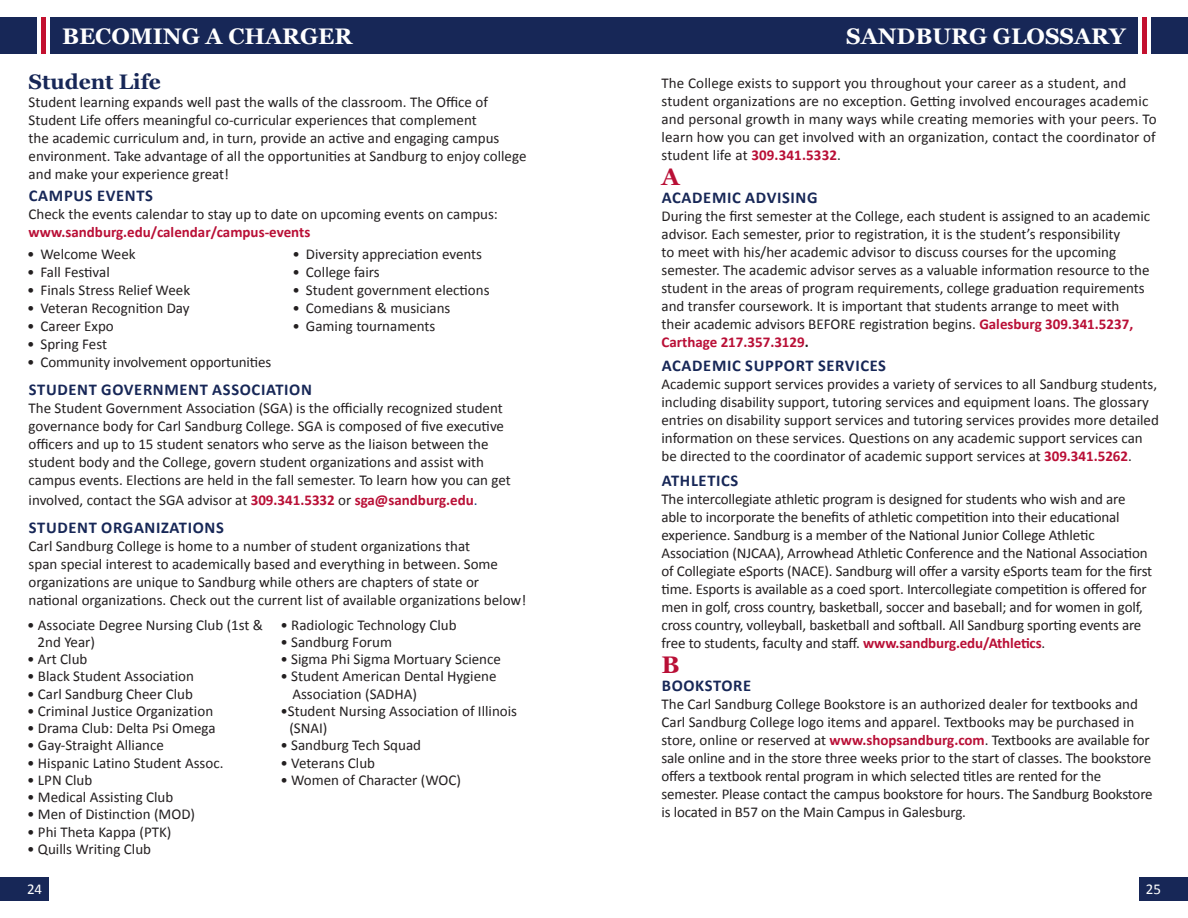
<style>
.page{position:relative;width:1188px;height:918px;background:#fff}
.page>*{position:absolute;margin:0;border:0;box-sizing:border-box;transform-origin:0 0}
.t1{font:700 24px "Georgia";color:#b90f36}
.t2{font:700 22.5px "Georgia";color:#fff}
.t3{font:700 21px "Georgia";color:#172757}
.t4{font:700 16.5px "Calibri";letter-spacing:.04em;color:#172757}
.t5{font:15px/18px "Calibri";color:#231f20}
.t6{font:700 15px "Calibri";color:#b90f36}
.t7{font:15px "Calibri";color:#fff}
.s1{font-weight:700;color:#b90f36}
.s2{color:#113880}
.s3{font-weight:700}
</style>
<div class="page">
<div style="left:580px;top:17px;width:558px;height:37px;background:#172757"></div>
<div style="left:0;top:17px;width:37px;height:37px;background:#172757"></div>
<div style="left:41px;top:17px;width:5px;height:37px;background:#c3102f"></div>
<div style="left:50px;top:17px;width:544px;height:37px;background:#172757"></div>
<div style="left:1151px;top:17px;width:37px;height:37px;background:#172757"></div>
<div style="left:1142px;top:17px;width:5px;height:37px;background:#c3102f"></div>
<div style="left:1139px;top:878px;width:49px;height:23px;background:#172757"></div>
<div style="left:0;top:878px;width:49px;height:23px;background:#172757"></div>
<h2 class="t2" style="left:62px;top:19px;width:292px">BECOMING A CHARGER</h2>
<h2 class="t2" style="left:846px;top:19px;width:281px">SANDBURG GLOSSARY</h2>
<h3 class="t3" style="left:29px;top:66px;width:134px">Student Life</h3>
<p class="t5" style="left:29px;top:93px;width:499px">Student learning expands well past the walls of the classroom. The Office of Student Life offers meaningful co-curricular experiences that complement<br>the academic curriculum and, in turn, provide an active and engaging campus environment. Take advantage of all the opportunities at Sandburg to enjoy college and make your experience great!</p>
<p class="t4" style="left:29px;top:184px;width:125px">CAMPUS EVENTS</p>
<p class="t5" style="left:29px;top:205px;width:471px">Check the events calendar to stay up to date on upcoming events on campus:</p>
<p class="t6" style="left:29px;top:221px;width:283px">www.sandburg.edu/calendar/campus-events</p>
<p class="t5" style="left:27px;top:245px;width:110px">• Welcome Week</p>
<p class="t5" style="left:27px;top:263px;width:84px">• Fall Festival</p>
<p class="t5" style="left:27px;top:281px;width:165px">• Finals Stress Relief Week</p>
<p class="t5" style="left:27px;top:299px;width:164px">• Veteran Recognition Day</p>
<p class="t5" style="left:27px;top:317px;width:88px">• Career Expo</p>
<p class="t5" style="left:27px;top:335px;width:82px">• Spring Fest</p>
<p class="t5" style="left:27px;top:353px;width:246px">• Community involvement opportunities</p>
<p class="t5" style="left:292px;top:245px;width:191px">• Diversity appreciation events</p>
<p class="t5" style="left:292px;top:263px;width:89px">• College fairs</p>
<p class="t5" style="left:292px;top:281px;width:199px">• Student government elections</p>
<p class="t5" style="left:292px;top:299px;width:159px">• Comedians &amp; musicians</p>
<p class="t5" style="left:292px;top:317px;width:144px">• Gaming tournaments</p>
<p class="t4" style="left:29px;top:378px;width:284px">STUDENT GOVERNMENT ASSOCIATION</p>
<p class="t5" style="left:29px;top:399px;width:484px">The Student Government Association (SGA) is the officially recognized student governance body for Carl Sandburg College. SGA is composed of five executive officers and up to 15 student senators who serve as the liaison between the student body and the College, govern student organizations and assist with campus events. Elections are held in the fall semester. To learn how you can get</p>
<p class="t5" style="left:29px;top:490px;width:451px">involved, contact the SGA advisor at <span class="s1">309.341.5332</span> or <span class="s1">sga@sandburg.edu</span><span class="s2">.</span></p>
<p class="t4" style="left:29px;top:516px;width:197px">STUDENT ORGANIZATIONS</p>
<p class="t5" style="left:29px;top:537px;width:499px">Carl Sandburg College is home to a number of student organizations that<br>span special interest to academically based and everything in between. Some organizations are unique to Sandburg while others are chapters of state or national organizations. Check out the current list of available organizations below!</p>
<p class="t5" style="left:38px;top:616px;width:227px;line-height:17.2px;text-indent:-10px">• Associate Degree Nursing Club (1st &amp;<br>2nd Year)</p>
<p class="t5" style="left:27px;top:650px;width:62px">• Art Club</p>
<p class="t5" style="left:27px;top:667px;width:168px">• Black Student Association</p>
<p class="t5" style="left:27px;top:684px;width:167px">• Carl Sandburg Cheer Club</p>
<p class="t5" style="left:27px;top:701px;width:188px">• Criminal Justice Organization</p>
<p class="t5" style="left:27px;top:719px;width:190px">• Drama Club: Delta Psi Omega</p>
<p class="t5" style="left:27px;top:736px;width:138px">• Gay-Straight Alliance</p>
<p class="t5" style="left:27px;top:753px;width:198px">• Hispanic Latino Student Assoc.</p>
<p class="t5" style="left:27px;top:770px;width:67px">• LPN Club</p>
<p class="t5" style="left:27px;top:788px;width:148px">• Medical Assisting Club</p>
<p class="t5" style="left:27px;top:805px;width:170px">• Men of Distinction (MOD)</p>
<p class="t5" style="left:27px;top:822px;width:146px">• Phi Theta Kappa (PTK)</p>
<p class="t5" style="left:27px;top:839px;width:125px">• Quills Writing Club</p>
<p class="t5" style="left:280px;top:615px;width:178px">• Radiologic Technology Club</p>
<p class="t5" style="left:280px;top:632px;width:113px">• Sandburg Forum</p>
<p class="t5" style="left:280px;top:650px;width:222px">• Sigma Phi Sigma Mortuary Science</p>
<p class="t5" style="left:292px;top:667px;width:206px;line-height:17.2px;text-indent:-12px">• Student American Dental Hygiene<br>Association (SADHA)</p>
<p class="t5" style="left:289px;top:702px;width:229px;line-height:17.2px;text-indent:-9px">•Student Nursing Association of Illinois (SNAI)</p>
<p class="t5" style="left:280px;top:736px;width:142px">• Sandburg Tech Squad</p>
<p class="t5" style="left:280px;top:753px;width:96px">• Veterans Club</p>
<p class="t5" style="left:280px;top:770px;width:182px">• Women of Character (WOC)</p>
<p class="t5" style="left:662px;top:74px;width:497px">The College exists to support you throughout your career as a student, and student organizations are no exception. Getting involved encourages academic and personal growth in many ways while creating memories with your peers. To learn how you can get involved with an organization, contact the coordinator of student life at <span class="s1">309.341.5332</span>.</p>
<h1 class="t1" style="left:662px;top:158px;width:20px">A</h1>
<p class="t4" style="left:662px;top:186px;width:157px">ACADEMIC ADVISING</p>
<p class="t5" style="left:662px;top:206px;width:490px">During the first semester at the College, each student is assigned to an academic advisor. Each semester, prior to registration, it is the student’s responsibility<br>to meet with his/her academic advisor to discuss courses for the upcoming semester. The academic advisor serves as a valuable information resource to the student in the areas of program requirements, college graduation requirements and transfer coursework. It is important that students arrange to meet with their academic advisors BEFORE registration begins. <span class="s1">Galesburg 309.341.5237, Carthage 217.357.3129</span><span class="s3">.</span></p>
<p class="t4" style="left:662px;top:354px;width:226px">ACADEMIC SUPPORT SERVICES</p>
<p class="t5" style="left:662px;top:375px;width:499px">Academic support services provides a variety of services to all Sandburg students, including disability support, tutoring services and equipment loans. The glossary entries on disability support services and tutoring services provides more detailed information on these services. Questions on any academic support services can be directed to the coordinator of academic support services at <span class="s1">309.341.5262</span>.</p>
<p class="t4" style="left:662px;top:469px;width:78px">ATHLETICS</p>
<p class="t5" style="left:662px;top:490px;width:492px">The intercollegiate athletic program is designed for students who wish and are able to incorporate the benefits of athletic competition into their educational experience. Sandburg is a member of the National Junior College Athletic Association (NJCAA), Arrowhead Athletic Conference and the National Association of Collegiate eSports (NACE). Sandburg will offer a varsity eSports team for the first time. Esports is available as a coed sport. Intercollegiate competition is offered for men in golf, cross country, basketball, soccer and baseball; and for women in golf, cross country, volleyball, basketball and softball. All Sandburg sporting events are free to students, faculty and staff. <span class="s1">www.sandburg.edu/Athletics</span>.</p>
<h1 class="t1" style="left:662px;top:647px;width:20px">B</h1>
<p class="t4" style="left:662px;top:674px;width:91px">BOOKSTORE</p>
<p class="t5" style="left:662px;top:695px;width:493px">The Carl Sandburg College Bookstore is an authorized dealer for textbooks and Carl Sandburg College logo items and apparel. Textbooks may be purchased in store, online or reserved at <span class="s1">www.shopsandburg.com</span>. Textbooks are available for sale online and in the store three weeks prior to the start of classes. The bookstore offers a textbook rental program in which selected titles are rented for the semester. Please contact the campus bookstore for hours. The Sandburg Bookstore is located in B57 on the Main Campus in Galesburg.</p>
<p class="t7" style="left:27px;top:879px;width:17px">24</p>
<p class="t7" style="left:1146px;top:879px;width:17px">25</p>
</div>
